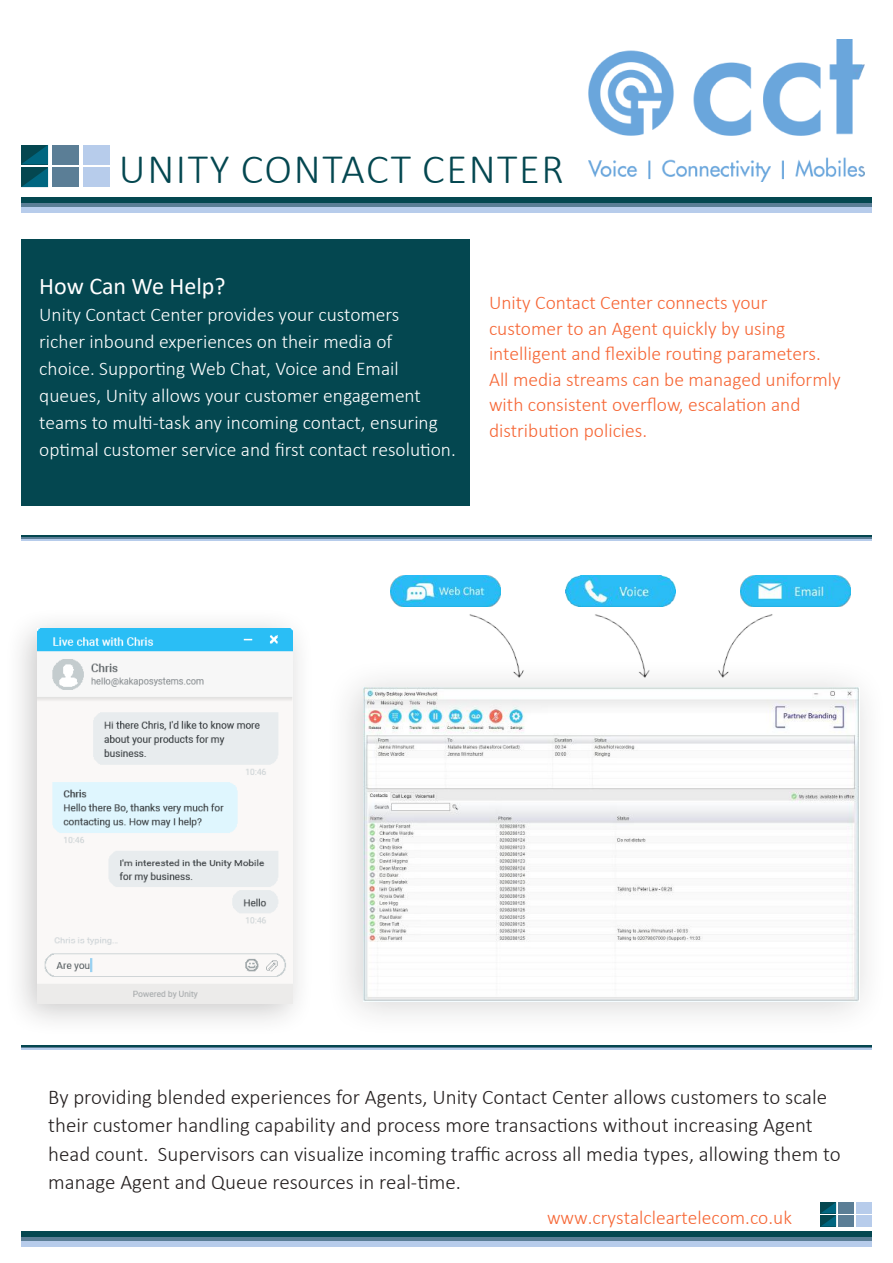
<style>
.page{position:relative;width:893px;height:1263px;background:#fff}
.page>*{position:absolute;margin:0;border:0;box-sizing:border-box;transform-origin:0 0}
.t1{font:300 42.15px "Calibri";letter-spacing:.04em;color:#044750}
.t2{font:24px "Calibri";color:#fff}
.t3{font:300 21px/28.5px "Calibri";color:#241f1f}
.t4{font:300 19.5px/27px "Calibri";color:#fff}
.t5{font:300 19.5px/25.5px "Calibri";color:#f66635}
</style>
<div class="page">
<div style="left:21px;top:239px;width:449px;height:267px;background:#044750"></div>
<div style="left:21px;top:1237px;width:851px;height:5px;background:#5b7e96"></div>
<div style="left:21px;top:1242px;width:851px;height:5px;background:#b7cceb"></div>
<div style="left:21px;top:1232px;width:851px;height:5px;background:#044750"></div>
<div style="left:838px;top:1202px;width:16px;height:11px;background:#5b7e96"></div>
<div style="left:856px;top:1202px;width:16px;height:11px;background:#b7cceb"></div>
<div style="left:838px;top:1215px;width:16px;height:11px;background:#5b7e96"></div>
<div style="left:856px;top:1215px;width:16px;height:11px;background:#b7cceb"></div>
<svg style="left:821px;top:1202px;width:15px;height:24px"></svg>
<hr style="left:21px;top:537px;width:851px;height:2px;background:#5b7e96">
<hr style="left:21px;top:539px;width:851px;height:2px;background:#b7cceb">
<hr style="left:21px;top:535px;width:851px;height:2px;background:#044750">
<div style="left:324px;top:657px;width:565px;height:381px;background:#241f1f;opacity:.19"></div>
<img style="left:363px;top:687px;width:497px;height:314px">
<div style="left:4px;top:607px;width:311px;height:431px;background:#241f1f;opacity:.24"></div>
<img style="left:37px;top:628px;width:256px;height:375px">
<div style="left:21px;top:202px;width:851px;height:5px;background:#5b7e96"></div>
<div style="left:21px;top:207px;width:851px;height:5px;background:#b7cceb"></div>
<div style="left:21px;top:197px;width:851px;height:5px;background:#044750"></div>
<div style="left:52px;top:145px;width:27px;height:19px;background:#5b7e96"></div>
<div style="left:83px;top:145px;width:27px;height:19px;background:#b7cceb"></div>
<div style="left:52px;top:168px;width:27px;height:19px;background:#5b7e96"></div>
<div style="left:83px;top:168px;width:27px;height:19px;background:#b7cceb"></div>
<svg style="left:21px;top:145px;width:27px;height:42px"></svg>
<img style="left:391px;top:575px;width:109px;height:31px">
<img style="left:741px;top:575px;width:109px;height:31px">
<img style="left:566px;top:575px;width:109px;height:31px">
<img style="left:457px;top:614px;width:76px;height:68px">
<img style="left:583px;top:614px;width:75px;height:68px">
<img style="left:708px;top:614px;width:76px;height:68px">
<hr style="left:21px;top:1047px;width:851px;height:1px;background:#5b7e96">
<hr style="left:21px;top:1048px;width:851px;height:2px;background:#b7cceb">
<hr style="left:21px;top:1045px;width:851px;height:2px;background:#044750">
<img style="left:588px;top:39px;width:276px;height:143px">
<h1 class="t1" style="left:119px;top:143px;width:446px">UNITY CONTACT CENTER</h1>
<p class="t2" style="left:39px;top:269px;width:188px">How Can We Help?</p>
<p class="t4" style="left:39px;top:301px;width:418px">Unity Contact Center provides your customers<br>richer inbound experiences on their media of<br>choice. Supporting Web Chat, Voice and Email queues, Unity allows your customer engagement teams to multi-task any incoming contact, ensuring optimal customer service and first contact resolution.</p>
<p class="t5" style="left:489px;top:290px;width:353px">Unity Contact Center connects your customer to an Agent quickly by using intelligent and flexible routing parameters.<br>All media streams can be managed uniformly with consistent overflow, escalation and distribution policies.</p>
<p class="t3" style="left:48px;top:1082px;width:794px">By providing blended experiences for Agents, Unity Contact Center allows customers to scale their customer handling capability and process more transactions without increasing Agent head count. Supervisors can visualize incoming traffic across all media types, allowing them to manage Agent and Queue resources in real-time.</p>
<p class="t5" style="left:547px;top:1204px;width:246px">www.crystalcleartelecom.co.uk</p>
</div>
